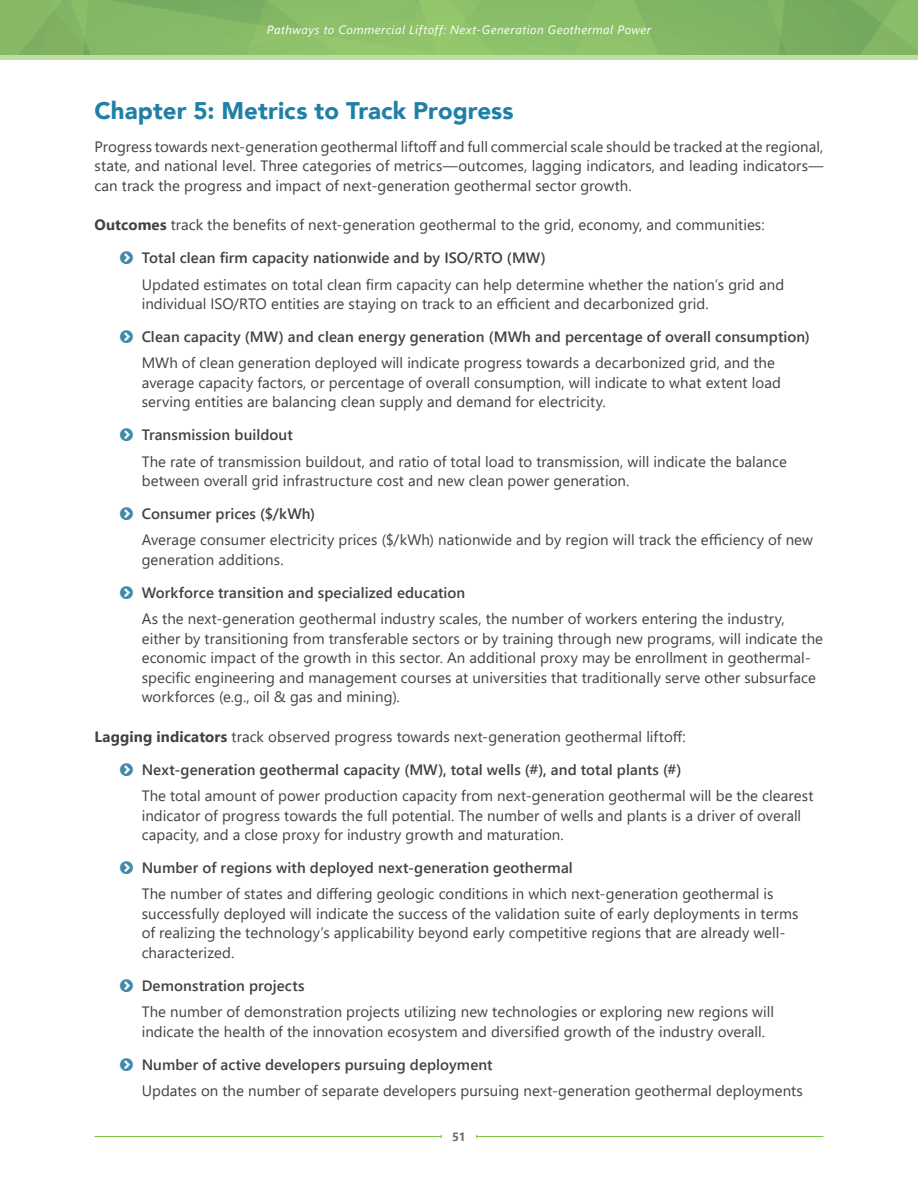
<style>
.page{position:relative;width:918px;height:1188px;background:#fff}
.page>*{position:absolute;margin:0;border:0;box-sizing:border-box;transform-origin:0 0}
.t1{font:900 24px "Avenir";color:#1f7fa5}
.P_Num_list{font:15px/19.5px "Segoe UI";letter-spacing:.005em;color:#414042}
.t2{font:600 15px "Segoe UI";letter-spacing:.005em;color:#414042}
.t3{font:italic 12px "Segoe UI";letter-spacing:.04em;color:#fff}
.t4{font:700 12px "Segoe UI";color:#6d6e71}
.s1{font-weight:700}
</style>
<div class="page">
<img style="left:0;top:0;width:918px;height:55px">
<hr style="left:477px;top:1136px;width:346px;height:1px;background:#7cc242">
<hr style="left:94px;top:1136px;width:347px;height:1px;background:#7cc242">
<hr style="left:0;top:55px;width:918px;height:4px;background:#bde0a0">
<p class="t3" style="left:267px;top:19px;width:386px">Pathways to Commercial Liftoff: Next-Generation Geothermal Power</p>
<h1 class="t1" style="left:94px;top:90px;width:421px">Chapter 5: Metrics to Track Progress</h1>
<p class="P_Num_list" style="left:94px;top:135px;width:730px;text-align:justify">Progress towards next-generation geothermal liftoff and full commercial scale should be tracked at the regional, state, and national level. Three categories of metrics—outcomes, lagging indicators, and leading indicators— can track the progress and impact of next-generation geothermal sector growth.</p>
<p class="P_Num_list" style="left:94px;top:214px;width:672px"><span class="s1">Outcomes</span> track the benefits of next-generation geothermal to the grid, economy, and communities:</p>
<p class="t2" style="left:142px;top:244px;width:406px">Total clean firm capacity nationwide and by ISO/RTO (MW)</p>
<p class="P_Num_list" style="left:142px;top:273px;width:644px">Updated estimates on total clean firm capacity can help determine whether the nation’s grid and individual ISO/RTO entities are staying on track to an efficient and decarbonized grid.</p>
<p class="t2" style="left:142px;top:323px;width:670px">Clean capacity (MW) and clean energy generation (MWh and percentage of overall consumption)</p>
<p class="P_Num_list" style="left:142px;top:352px;width:641px">MWh of clean generation deployed will indicate progress towards a decarbonized grid, and the average capacity factors, or percentage of overall consumption, will indicate to what extent load serving entities are balancing clean supply and demand for electricity.</p>
<p class="t2" style="left:142px;top:421px;width:153px">Transmission buildout</p>
<p class="P_Num_list" style="left:142px;top:450px;width:647px">The rate of transmission buildout, and ratio of total load to transmission, will indicate the balance between overall grid infrastructure cost and new clean power generation.</p>
<p class="t2" style="left:142px;top:500px;width:175px">Consumer prices ($/kWh)</p>
<p class="P_Num_list" style="left:142px;top:529px;width:673px">Average consumer electricity prices ($/kWh) nationwide and by region will track the efficiency of new generation additions.</p>
<p class="t2" style="left:142px;top:578px;width:325px">Workforce transition and specialized education</p>
<p class="P_Num_list" style="left:142px;top:608px;width:683px">As the next-generation geothermal industry scales, the number of workers entering the industry, either by transitioning from transferable sectors or by training through new programs, will indicate the economic impact of the growth in this sector. An additional proxy may be enrollment in geothermal&shy;specific engineering and management courses at universities that traditionally serve other subsurface workforces (e.g., oil &amp; gas and mining).</p>
<p class="P_Num_list" style="left:94px;top:725px;width:593px"><span class="s1">Lagging indicators</span> track observed progress towards next-generation geothermal liftoff:</p>
<p class="t2" style="left:142px;top:755px;width:541px">Next-generation geothermal capacity (MW), total wells (#), and total plants (#)</p>
<p class="P_Num_list" style="left:142px;top:785px;width:673px">The total amount of power production capacity from next-generation geothermal will be the clearest indicator of progress towards the full potential. The number of wells and plants is a driver of overall capacity, and a close proxy for industry growth and maturation.</p>
<p class="t2" style="left:142px;top:854px;width:433px">Number of regions with deployed next-generation geothermal</p>
<p class="P_Num_list" style="left:142px;top:883px;width:658px">The number of states and differing geologic conditions in which next-generation geothermal is successfully deployed will indicate the success of the validation suite of early deployments in terms of realizing the technology’s applicability beyond early competitive regions that are already well&shy;characterized.</p>
<p class="t2" style="left:142px;top:971px;width:164px">Demonstration projects</p>
<p class="P_Num_list" style="left:142px;top:1001px;width:634px">The number of demonstration projects utilizing new technologies or exploring new regions will indicate the health of the innovation ecosystem and diversified growth of the industry overall.</p>
<p class="t2" style="left:142px;top:1050px;width:352px">Number of active developers pursuing deployment</p>
<p class="P_Num_list" style="left:142px;top:1079px;width:663px">Updates on the number of separate developers pursuing next-generation geothermal deployments</p>
<p class="t4" style="left:452px;top:1125px;width:15px">51</p>
</div>
